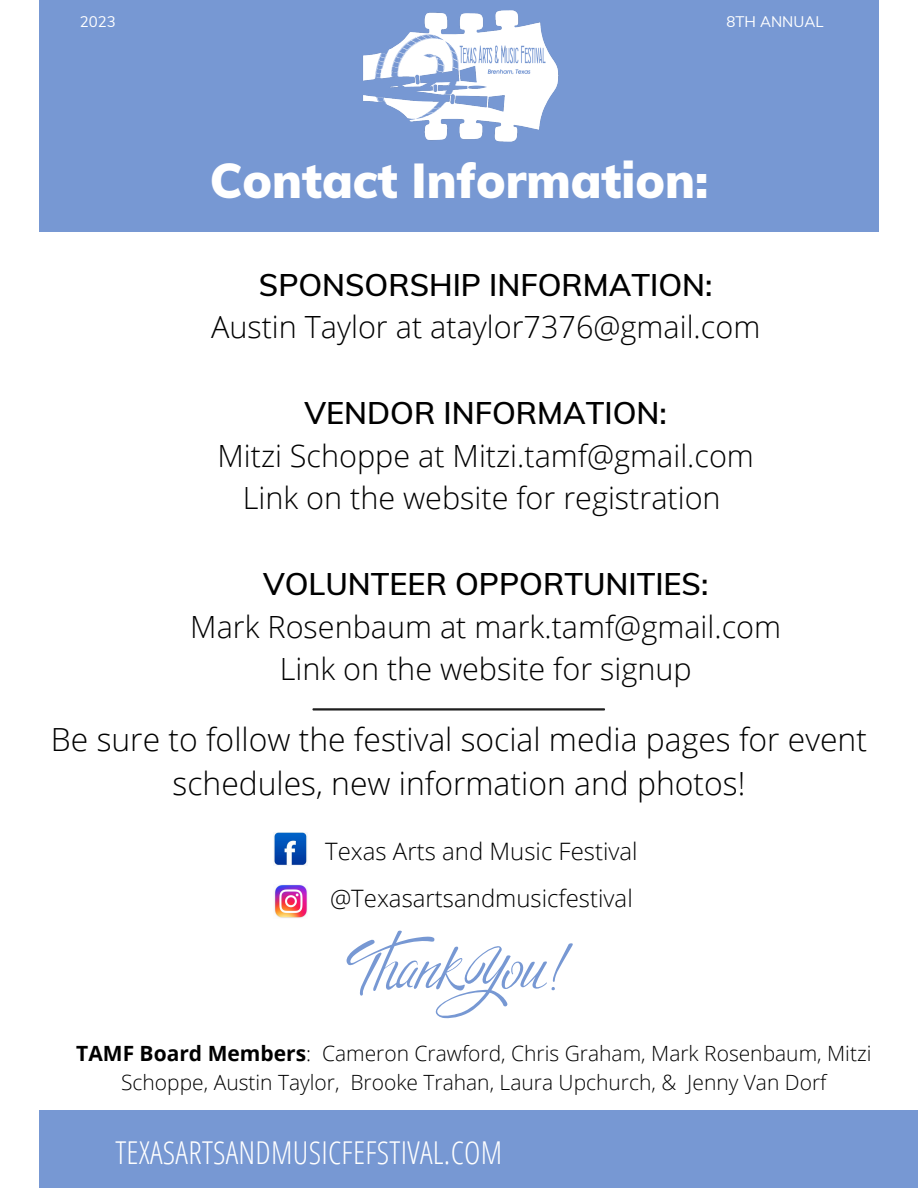
<style>
.page{position:relative;width:918px;height:1188px;background:#fff}
.page>*{position:absolute;margin:0;border:0;box-sizing:border-box;transform-origin:0 0}
.t1{font:900 48px "Muli";color:#fff}
.t2{font:300 31.95px/43.8px "Open Sans";color:#000;text-align:center}
.t3{font:300 31.5px "Open Sans Condensed";letter-spacing:.01em;color:#fff}
.t4{font:300 30.6px "Open Sans";color:#000}
.t5{font:600 30.6px "Muli";color:#000}
.t6{font:300 24px "Open Sans";color:#000}
.t7{font:300 21px/29.2px "Open Sans";color:#000;text-align:center}
.t8{font:15px "Muli";color:#fff}
.s1{font-weight:700}
</style>
<div class="page">
<div style="left:39px;top:0;width:839px;height:232px;background:#7798d3"></div>
<div style="left:39px;top:1110px;width:879px;height:78px;background:#7798d3"></div>
<img style="left:274px;top:885px;width:33px;height:33px">
<img style="left:274px;top:832px;width:33px;height:34px">
<img style="left:363px;top:10px;width:196px;height:132px">
<svg style="left:346px;top:930px;width:227px;height:89px"></svg>
<hr style="left:312px;top:708px;width:293px;height:3px;background:#1e1e1e">
<p class="t8" style="left:80px;top:12px;width:37px">2023</p>
<p class="t8" style="left:727px;top:12px;width:98px">8TH ANNUAL</p>
<p class="t1" style="left:210px;top:150px;width:500px">Contact Information:</p>
<p class="t5" style="left:259px;top:265px;width:455px">SPONSORSHIP INFORMATION:</p>
<p class="t4" style="left:211px;top:306px;width:551px">Austin Taylor at ataylor7376@gmail.com</p>
<p class="t5" style="left:305px;top:393px;width:364px">VENDOR INFORMATION:</p>
<p class="t4" style="left:217px;top:434px;width:538px">Mitzi Schoppe at Mitzi.tamf@gmail.com</p>
<p class="t4" style="left:243px;top:477px;width:479px">Link on the website for registration</p>
<p class="t5" style="left:263px;top:564px;width:447px">VOLUNTEER OPPORTUNITIES:</p>
<p class="t4" style="left:190px;top:605px;width:592px">Mark Rosenbaum at mark.tamf@gmail.com</p>
<p class="t4" style="left:280px;top:648px;width:413px">Link on the website for signup</p>
<p class="t2" style="left:51px;top:717px;width:818px">Be sure to follow the festival social media pages for event schedules, new information and photos!</p>
<p class="t6" style="left:325px;top:834px;width:314px">Texas Arts and Music Festival</p>
<p class="t6" style="left:330px;top:881px;width:304px">@Texasartsandmusicfestival</p>
<p class="t7" style="left:76px;top:1038px;width:797px"><span class="s1">TAMF Board Members</span>: Cameron Crawford, Chris Graham, Mark Rosenbaum, Mitzi<br>Schoppe, Austin Taylor, Brooke Trahan, Laura Upchurch, &amp; Jenny Van Dorf</p>
<p class="t3" style="left:115px;top:1130px;width:388px">TEXASARTSANDMUSICFEFSTIVAL.COM</p>
</div>
